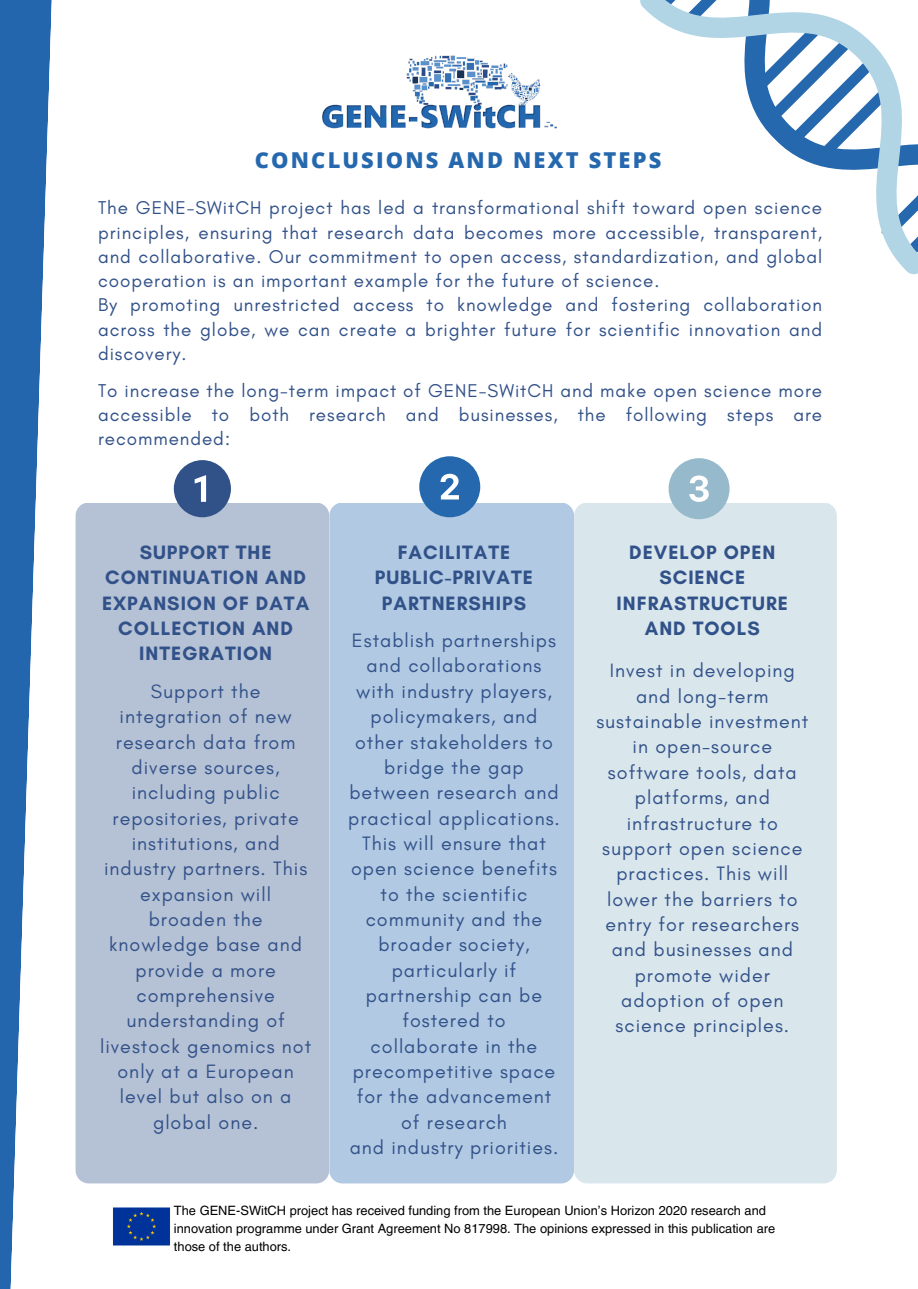
<style>
.page{position:relative;width:918px;height:1289px;background:#fff}
.page>*{position:absolute;margin:0;border:0;box-sizing:border-box;transform-origin:0 0}
.t1{font:800 21.9px "Open Sans";letter-spacing:.1em;color:#2568ae}
.t2{font:19.65px/25.3px "Glacial Indifference";letter-spacing:.05em;color:#315189;text-align:center}
.t3{font:700 19.65px/25.3px "Glacial Indifference";letter-spacing:.05em;color:#315189;text-align:center}
.t4{font:18.9px/24.3px "Glacial Indifference";letter-spacing:.05em;color:#315189;text-align:justify}
.t5{font:12.9px/18px "Helvetica LT Pro";color:#000}
</style>
<div class="page">
<img style="left:323px;top:55px;width:234px;height:74px">
<div style="left:76px;top:503px;width:253px;height:680px;background:#b5c1d4"></div>
<div style="left:329px;top:503px;width:245px;height:680px;background:#b1c9e2"></div>
<div style="left:574px;top:503px;width:263px;height:680px;background:#d9e6ec"></div>
<svg style="left:419px;top:456px;width:61px;height:61px"></svg>
<svg style="left:174px;top:460px;width:57px;height:57px"></svg>
<svg style="left:669px;top:458px;width:61px;height:61px"></svg>
<img style="left:113px;top:1207px;width:57px;height:39px">
<svg style="left:0;top:0;width:52px;height:1288px;fill:#2366ad"></svg>
<svg style="left:640px;top:0;width:278px;height:275px"></svg>
<p class="t1" style="left:255px;top:144px;width:408px">CONCLUSIONS AND NEXT STEPS</p>
<p class="t4" style="left:98px;top:195px;width:726px">The GENE-SWitCH project has led a transformational shift toward open science principles, ensuring that research data becomes more accessible, transparent, and collaborative. Our commitment to open access, standardization, and global cooperation is an important example for the future of science.</p>
<p class="t4" style="left:98px;top:292px;width:726px">By promoting unrestricted access to knowledge and fostering collaboration across the globe, we can create a brighter future for scientific innovation and discovery.</p>
<p class="t4" style="left:98px;top:378px;width:726px">To increase the long-term impact of GENE-SWitCH and make open science more accessible to both research and businesses, the following steps are recommended:</p>
<p class="t3" style="left:102px;top:539px;width:209px">SUPPORT THE<br>CONTINUATION AND<br>EXPANSION OF DATA<br>COLLECTION AND<br>INTEGRATION</p>
<p class="t2" style="left:100px;top:678px;width:213px">Support the integration of new research data from diverse sources, including public repositories, private institutions, and industry partners. This expansion will broaden the knowledge base and provide a more comprehensive understanding of livestock genomics not only at a European level but also on a global one.</p>
<p class="t3" style="left:398px;top:539px;width:114px">FACILITATE</p>
<p class="t3" style="left:375px;top:564px;width:160px">PUBLIC-PRIVATE<br>PARTNERSHIPS</p>
<p class="t2" style="left:348px;top:627px;width:213px">Establish partnerships and collaborations with industry players, policymakers, and other stakeholders to bridge the gap between research and practical applications.<br>This will ensure that open science benefits to the scientific community and the broader society, particularly if partnership can be fostered to collaborate in the precompetitive space for the advancement of research</p>
<p class="t2" style="left:350px;top:1134px;width:210px">and industry priorities.</p>
<p class="t3" style="left:617px;top:539px;width:173px">DEVELOP OPEN<br>SCIENCE<br>INFRASTRUCTURE<br>AND TOOLS</p>
<p class="t2" style="left:596px;top:657px;width:213px">Invest in developing and long-term sustainable investment in open-source software tools, data platforms, and</p>
<p class="t2" style="left:602px;top:809px;width:202px">infrastructure to support open science practices. This will lower the barriers to entry for researchers and businesses and promote wider adoption of open science principles.</p>
<p class="t5" style="left:174px;top:1202px;width:603px">The GENE-SWitCH project has received funding from the European Union’s Horizon 2020 research and innovation programme under Grant Agreement No 817998. The opinions expressed in this publication are those of the authors.</p>
</div>
